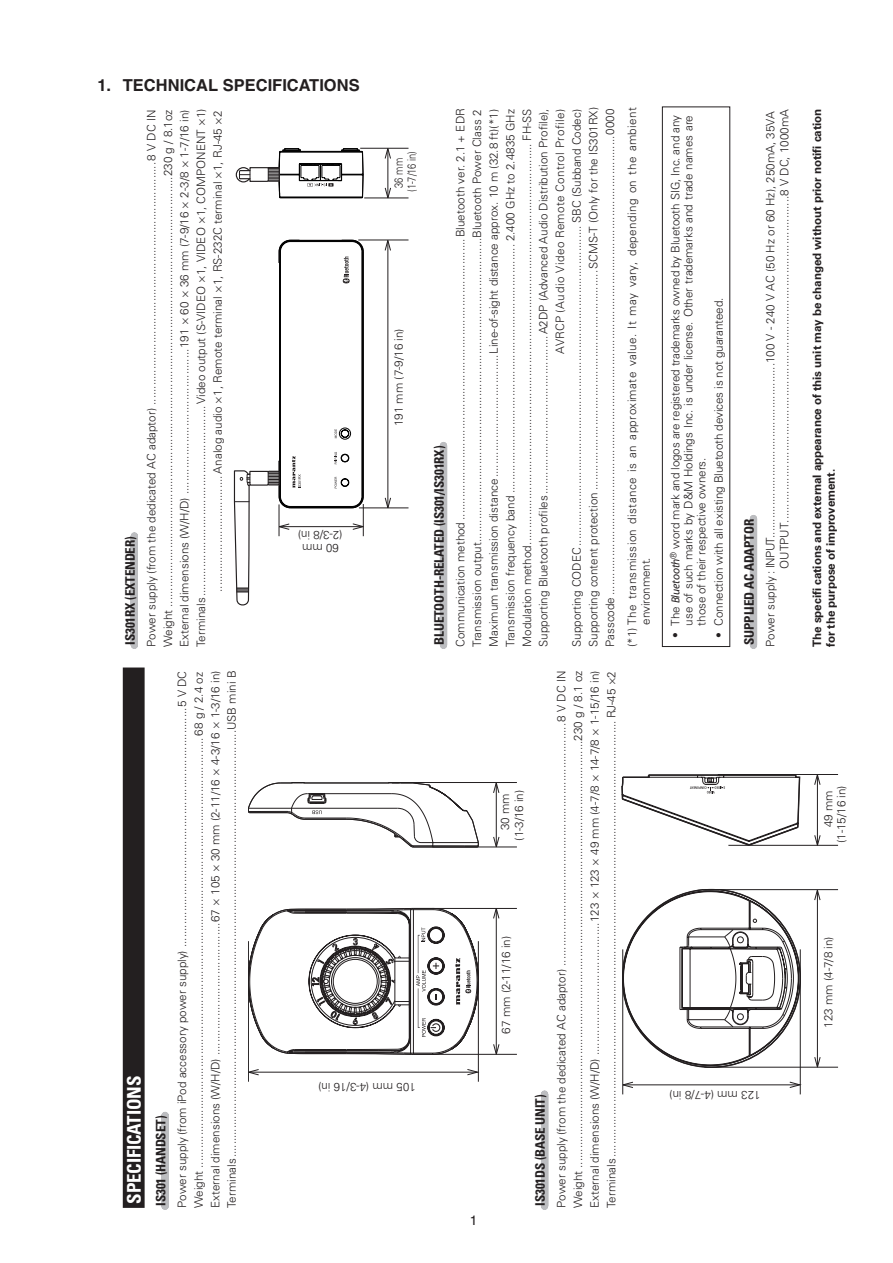
<style>
.page{position:relative;width:893px;height:1263px;background:#fff}
.page>*{position:absolute;margin:0;border:0;box-sizing:border-box;transform-origin:0 0}
.t1{font:700 condensed 18.9px "Univers LT Std";letter-spacing:-.01em;color:#fff}
.t2{font:700 16.5px "Helvetica";color:#231f20}
.t3{font:13.5px "Helvetica";color:#231f20}
.t4{font:700 condensed 13.05px "Univers LT Std";letter-spacing:-.01em;color:#231f20}
.t5{font:300 11.7px/16.6px "Univers LT Std";color:#231f20;text-align:right}
.t6{font:700 11.7px/13.8px "Univers LT Std";letter-spacing:-.01em;color:#231f20}
.t7{font:300 11.7px/13.8px "Univers LT Std";letter-spacing:.03em;color:#231f20}
.t8{font:300 11.7px/13px "Univers LT Std";color:#231f20;text-align:center;scale:.8 1}
.s1{font-family:"Myriad";font-weight:400;font-style:italic}
</style>
<div class="page">
<div style="left:123px;top:667px;width:22px;height:541px;background:#231f20"></div>
<svg style="left:161px;top:1115px;width:8px;height:91px"></svg>
<svg style="left:541px;top:1094px;width:7px;height:112px"></svg>
<svg style="left:248px;top:782px;width:231px;height:273px"></svg>
<hr style="left:248px;top:941px;width:1px;height:141px;background:#231f20">
<hr style="left:478px;top:941px;width:1px;height:141px;background:#231f20">
<hr style="left:250px;top:1072px;width:226px;height:1px;background:#231f20">
<svg style="left:467px;top:1068px;width:13px;height:8px"></svg>
<svg style="left:248px;top:1068px;width:12px;height:8px"></svg>
<svg style="left:493px;top:907px;width:7px;height:147px"></svg>
<hr style="left:432px;top:1054px;width:85px;height:1px;background:#231f20">
<hr style="left:432px;top:908px;width:85px;height:1px;background:#231f20">
<svg style="left:493px;top:783px;width:7px;height:65px"></svg>
<hr style="left:432px;top:846px;width:85px;height:1px;background:#231f20">
<hr style="left:393px;top:782px;width:124px;height:1px;background:#231f20">
<svg style="left:623px;top:888px;width:179px;height:181px"></svg>
<svg style="left:621px;top:774px;width:180px;height:71px"></svg>
<hr style="left:622px;top:949px;width:1px;height:145px;background:#231f20">
<hr style="left:800px;top:949px;width:1px;height:145px;background:#231f20">
<hr style="left:624px;top:1084px;width:175px;height:1px;background:#231f20">
<svg style="left:789px;top:1081px;width:13px;height:7px"></svg>
<svg style="left:622px;top:1081px;width:12px;height:7px"></svg>
<svg style="left:814px;top:890px;width:7px;height:177px"></svg>
<hr style="left:704px;top:1067px;width:134px;height:1px;background:#231f20">
<hr style="left:704px;top:889px;width:134px;height:1px;background:#231f20">
<svg style="left:814px;top:775px;width:7px;height:70px"></svg>
<hr style="left:728px;top:845px;width:110px;height:1px;background:#231f20">
<hr style="left:718px;top:774px;width:120px;height:1px;background:#231f20">
<svg style="left:131px;top:536px;width:7px;height:109px"></svg>
<svg style="left:440px;top:445px;width:7px;height:200px"></svg>
<svg style="left:750px;top:518px;width:7px;height:127px"></svg>
<svg style="left:234px;top:148px;width:132px;height:457px"></svg>
<svg style="left:384px;top:239px;width:7px;height:270px"></svg>
<hr style="left:359px;top:507px;width:49px;height:1px;background:#231f20">
<hr style="left:358px;top:240px;width:50px;height:1px;background:#231f20">
<svg style="left:384px;top:147px;width:7px;height:51px"></svg>
<hr style="left:364px;top:198px;width:44px;height:1px;background:#231f20">
<hr style="left:360px;top:148px;width:48px;height:1px;background:#231f20">
<div style="left:662px;top:107px;width:68px;height:540px;border:1px solid #231f20"></div>
<h2 class="t2" style="left:97px;top:75px;width:264px">1. TECHNICAL SPECIFICATIONS</h2>
<p class="t4" style="left:122px;top:645px;width:110px;rotate:-90deg">IS301RX (EXTENDER)</p>
<p class="t5" style="left:143px;top:647px;width:540px;rotate:-90deg">Power supply (from the dedicated AC adaptor) ...........................................................................8 V DC IN Weight .....................................................................................................................................230 g / 8.1oz External dimensions (W/H/D) .............................................191 × 60 × 36 mm (7-9/16 × 2-3/8 × 1-7/16 in)<br>Terminals...........................................................Video output (S-VIDEO ×1, VIDEO ×1, COMPONENT ×1) .................................... Analog audio ×1, Remote terminal ×1, RS-232C terminal ×1, RJ-45 ×2</p>
<p class="t5" style="left:342px;top:554px;width:46px;line-height:13px;text-align:center;rotate:-180deg">60 mm (2-3/8 in)</p>
<p class="t8" style="left:392px;top:192px;width:53px;rotate:-90deg">36 mm (1-7/16 in)</p>
<p class="t5" style="left:390px;top:426px;width:99px;rotate:-90deg">191 mm (7-9/16 in)</p>
<h1 class="t1" style="left:123px;top:1204px;width:129px;rotate:-90deg">SPECIFICATIONS</h1>
<p class="t4" style="left:153px;top:1206px;width:91px;rotate:-90deg">IS301 (HANDSET)</p>
<p class="t5" style="left:174px;top:1208px;width:539px;text-align:left;rotate:-90deg">Power supply (from iPod accessory power supply) ..........................................................................5 V DC Weight ..................................................................................................................................... 68 g / 2.4 oz External dimensions (W/H/D) .........................................67 × 105 × 30 mm (2-11/16 × 4-3/16 × 1-3/16 in)<br>Terminals....................................................................................................................................USB mini B</p>
<p class="t5" style="left:416px;top:1096px;width:99px;rotate:-180deg">105 mm (4-3/16 in)</p>
<p class="t4" style="left:431px;top:645px;width:200px;rotate:-90deg">BLUETOOTH-RELATED (IS301/IS301RX)</p>
<p class="t5" style="left:452px;top:647px;width:541px;rotate:-90deg">Communication method .......................................................................................Bluetooth ver. 2.1 + EDR Transmission output..............................................................................................Bluetooth Power Class 2<br>Maximum transmission distance......................................Line-of-sight distance approx. 10 m (32.8 ft)(*1)<br>Transmission frequency band ............................................................................. 2.400 GHz to 2.4835 GHz Modulation method............................................................................................................................ FH-SS Supporting Bluetooth profiles.................................................A2DP (Advanced Audio Distribution Profile), A V R C P A( u d oi V di oe R me o et C o n or t Pl or ) el i f<br>Supporting CODEC................................................................................................... SBC (Subband Codec)<br>Supporting content protection ....................................................................SCMS-T (Only for the IS301RX)<br>Passcode ..............................................................................................................................................0000</p>
<p class="t7" style="left:625px;top:625px;width:519px;text-indent:-22px;rotate:-90deg">(*1) The transmission distance is an approximate value. It may vary, depending on the ambient environment.</p>
<p class="t5" style="left:669px;top:625px;width:512px;line-height:13px;text-align:justify;rotate:-90deg">The <span class="s1">Bluetooth</span><sup>®</sup> word mark and logos are registered trademarks owned by Bluetooth SIG, Inc. and any use of such marks by D&amp;M Holdings Inc. is under license. Other trademarks and trade names are those of their respective owners.</p>
<p class="t5" style="left:710px;top:625px;width:329px;rotate:-90deg">Connection with all existing Bluetooth devices is not guaranteed.</p>
<p class="t4" style="left:741px;top:645px;width:127px;rotate:-90deg">SUPPLIED AC ADAPTOR</p>
<p class="t5" style="left:763px;top:647px;width:539px;line-height:14px;rotate:-90deg">Power supply : INPUT......................................................100 V - 240 V AC (50 Hz or 60 Hz), 250mA, 35VA<br>OUTPUT.....................................................................................................8 V DC, 1000mA</p>
<p class="t6" style="left:810px;top:647px;width:540px;rotate:-90deg">The specifi cations and external appearance of this unit may be changed without prior notifi cation for the purpose of improvement.</p>
<p class="t3" style="left:470px;top:1212px;width:9px">1</p>
<p class="t5" style="left:498px;top:841px;width:52px;line-height:13.8px;text-align:center;rotate:-90deg">30 mm (1-3/16 in)</p>
<p class="t5" style="left:498px;top:1033px;width:99px;rotate:-90deg">67 mm (2-11/16 in)</p>
<p class="t4" style="left:532px;top:1206px;width:113px;rotate:-90deg">IS301DS (BASE UNIT)</p>
<p class="t5" style="left:553px;top:1208px;width:539px;text-align:justify;rotate:-90deg">Power supply (from the dedicated AC adaptor) ...........................................................................8 V DC IN Weight ....................................................................................................................................230 g / 8.1 oz External dimensions (W/H/D) .........................................123 × 123 × 49 mm (4-7/8 × 14-7/8 × 1-15/16 in)<br>Terminals....................................................................................................................................... RJ-45 ×2</p>
<p class="t5" style="left:761px;top:1104px;width:93px;rotate:-180deg">123 mm (4-7/8 in)</p>
<p class="t5" style="left:822px;top:843px;width:59px;line-height:13px;text-align:left;text-indent:16px;rotate:-90deg">49 mm (1-15/16 in)</p>
<p class="t5" style="left:820px;top:1028px;width:93px;rotate:-90deg">123 mm (4-7/8 in)</p>
</div>
